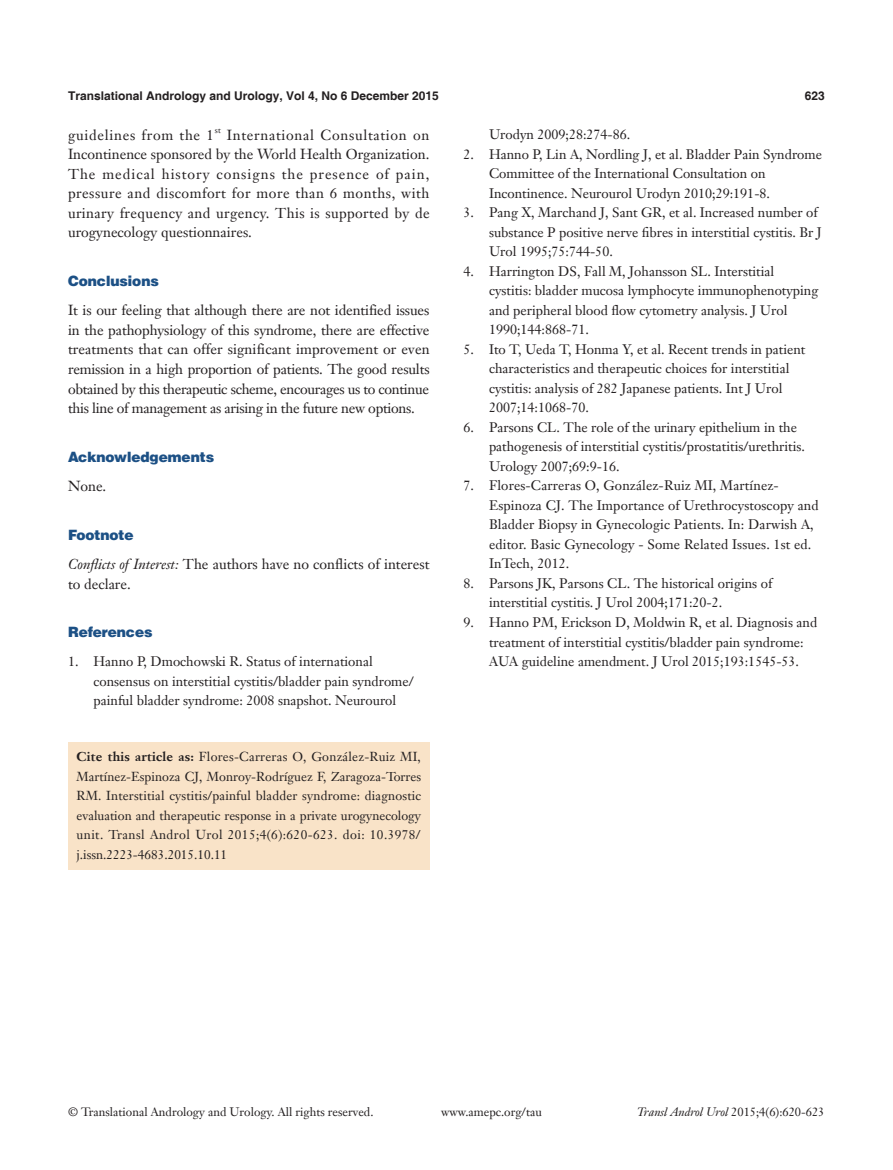
<style>
.page{position:relative;width:893px;height:1170px;background:#fff}
.page>*{position:absolute;margin:0;border:0;box-sizing:border-box;transform-origin:0 0}
.t1{font:14.25px/19.5px "Janson Text LT";color:#231f20;text-align:justify}
.一级标题-6_5{font:900 14.25px "Helvetica";color:#1c5085}
.t2{font:14.25px "Janson Text LT";letter-spacing:.05em;color:#231f20}
.t3{font:13.5px/19.5px "Janson Text LT";color:#231f20}
.t4{font:12.75px/19.5px "Janson Text LT";letter-spacing:.035em;color:#231f20;text-align:justify}
.t5{font:12px "Janson Text LT";color:#231f20}
.t6{font:700 12px "Helvetica";color:#231f20}
.t7{font:8.25px "Janson Text LT";color:#231f20}
.s1{font-style:italic}
.s2{font-weight:700}
</style>
<div class="page">
<div style="left:68px;top:741px;width:361px;height:128px;background:#f9e3c8"></div>
<p class="t6" style="left:68px;top:88px;width:372px">Translational Andrology and Urology, Vol 4, No 6 December 2015</p>
<p class="t6" style="left:805px;top:88px;width:22px">623</p>
<p class="t2" style="left:68px;top:126px;width:147px">guidelines from the 1</p>
<p class="t7" style="left:215px;top:125px;width:8px">st</p>
<p class="t1" style="left:68px;top:125px;width:363px;text-indent:159px">International Consultation on Incontinence sponsored by the World Health Organization.<br>The medical history consigns the presence of pain, pressure and discomfort for more than 6 months, with urinary frequency and urgency. This is supported by de urogynecology questionnaires.</p>
<p class="一级标题-6_5" style="left:68px;top:272px;width:92px">Conclusions</p>
<p class="t1" style="left:68px;top:300px;width:363px">It is our feeling that although there are not identified issues in the pathophysiology of this syndrome, there are effective treatments that can offer significant improvement or even remission in a high proportion of patients. The good results obtained by this therapeutic scheme, encourages us to continue this line of management as arising in the future new options.</p>
<p class="一级标题-6_5" style="left:68px;top:447px;width:148px">Acknowledgements</p>
<p class="t1" style="left:68px;top:476px;width:40px">None.</p>
<p class="一级标题-6_5" style="left:68px;top:525px;width:67px">Footnote</p>
<p class="t1" style="left:68px;top:554px;width:363px"><span class="s1">Conflicts of Interest:</span> The authors have no conflicts of interest to declare.</p>
<p class="一级标题-6_5" style="left:68px;top:622px;width:86px">References</p>
<p class="t3" style="left:94px;top:651px;width:322px;text-indent:-26px">1. Hanno P, Dmochowski R. Status of international consensus on interstitial cystitis/bladder pain syndrome/ painful bladder syndrome: 2008 snapshot. Neurourol</p>
<p class="t4" style="left:77px;top:747px;width:346px"><span class="s2">Cite this article as:</span> Flores-Carreras O, González-Ruiz MI, Martínez-Espinoza CJ, Monroy-Rodríguez F, Zaragoza-Torres RM. Interstitial cystitis/painful bladder syndrome: diagnostic evaluation and therapeutic response in a private urogynecology unit. Transl Androl Urol 2015;4(6):620-623. doi: 10.3978/ j.issn.2223-4683.2015.10.11</p>
<p class="t3" style="left:489px;top:125px;width:143px">Urodyn 2009;28:274-86.</p>
<p class="t3" style="left:489px;top:144px;width:334px;text-indent:-26px">2. Hanno P, Lin A, Nordling J, et al. Bladder Pain Syndrome<br>Committee of the International Consultation on<br>Incontinence. Neurourol Urodyn 2010;29:191-8.</p>
<p class="t3" style="left:489px;top:203px;width:334px;text-indent:-26px">3. Pang X, Marchand J, Sant GR, et al. Increased number of substance P positive nerve fibres in interstitial cystitis. Br J<br>Urol 1995;75:744-50.</p>
<p class="t3" style="left:489px;top:261px;width:331px;text-indent:-26px">4. Harrington DS, Fall M, Johansson SL. Interstitial cystitis: bladder mucosa lymphocyte immunophenotyping and peripheral blood flow cytometry analysis. J Urol 1990;144:868-71.</p>
<p class="t3" style="left:489px;top:339px;width:318px;text-indent:-26px">5. Ito T, Ueda T, Honma Y, et al. Recent trends in patient characteristics and therapeutic choices for interstitial cystitis: analysis of 282 Japanese patients. Int J Urol 2007;14:1068-70.</p>
<p class="t3" style="left:489px;top:417px;width:317px;text-indent:-26px">6. Parsons CL. The role of the urinary epithelium in the pathogenesis of interstitial cystitis/prostatitis/urethritis.<br>Urology 2007;69:9-16.</p>
<p class="t3" style="left:489px;top:476px;width:331px;text-indent:-26px">7. Flores-Carreras O, González-Ruiz MI, Martínez-Espinoza CJ. The Importance of Urethrocystoscopy and Bladder Biopsy in Gynecologic Patients. In: Darwish A, editor. Basic Gynecology - Some Related Issues. 1st ed.<br>InTech, 2012.</p>
<p class="t3" style="left:489px;top:573px;width:285px;text-indent:-26px">8. Parsons JK, Parsons CL. The historical origins of interstitial cystitis. J Urol 2004;171:20-2.</p>
<p class="t3" style="left:489px;top:612px;width:330px;text-indent:-26px">9. Hanno PM, Erickson D, Moldwin R, et al. Diagnosis and treatment of interstitial cystitis/bladder pain syndrome:<br>AUA guideline amendment. J Urol 2015;193:1545-53.</p>
<p class="t5" style="left:68px;top:1104px;width:307px">© Translational Andrology and Urology. All rights reserved.</p>
<p class="t5" style="left:441px;top:1104px;width:102px">www.amepc.org/tau</p>
<p class="t5" style="left:637px;top:1104px;width:189px"><span class="s1">Transl Androl Urol</span> 2015;4(6):620-623</p>
</div>
